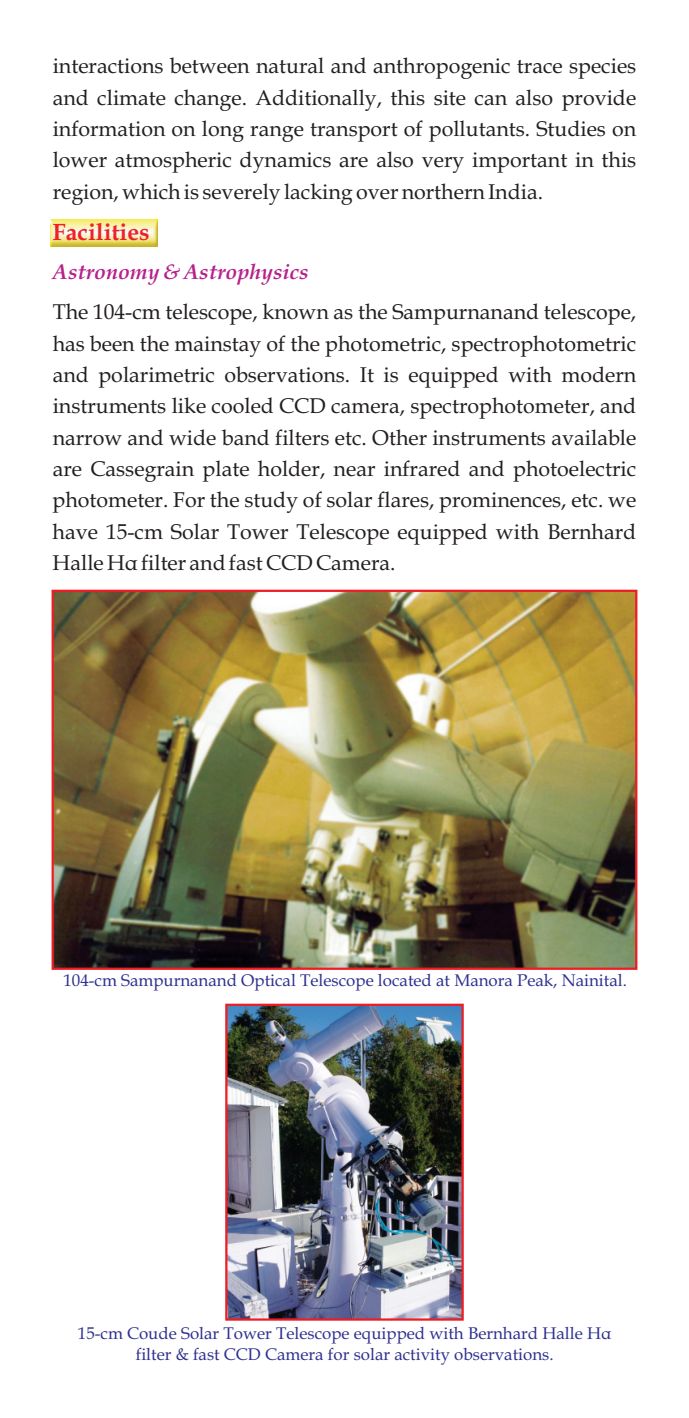
<style>
.page{position:relative;width:689px;height:1418px;background:#fff}
.page>*{position:absolute;margin:0;border:0;box-sizing:border-box;transform-origin:0 0}
.t1{font:700 23.62px "Book Antiqua";color:#ee2028}
.t2{font:21.38px/31.3px "Book Antiqua";color:#231f20;text-align:justify}
.t3{font:italic 700 21.38px "Book Antiqua";color:#b6218b}
.t4{font:16.88px/20.9px "Book Antiqua";color:#2e308f;text-align:center}
</style>
<div class="page">
<img style="left:55px;top:592px;width:579px;height:375px">
<div style="left:52px;top:589px;width:585px;height:381px;border:2px solid #ee1d23"></div>
<img style="left:228px;top:1006px;width:232px;height:311px">
<div style="left:225px;top:1003px;width:238px;height:317px;border:2px solid #ee1d23"></div>
<img style="left:51px;top:220px;width:106px;height:27px">
<p class="t2" style="left:53px;top:53px;width:585px">interactions between natural and anthropogenic trace species and climate change. Additionally, this site can also provide information on long range transport of pollutants. Studies on lower atmospheric dynamics are also very important in this region, which is severely lacking over northern India.</p>
<p class="t1" style="left:53px;top:223px;width:99px">Facilities</p>
<p class="t3" style="left:53px;top:264px;width:257px">Astronomy &amp; Astrophysics</p>
<p class="t2" style="left:53px;top:299px;width:585px">The 104-cm telescope, known as the Sampurnanand telescope, has been the mainstay of the photometric, spectrophotometric and polarimetric observations. It is equipped with modern instruments like cooled CCD camera, spectrophotometer, and narrow and wide band filters etc. Other instruments available are Cassegrain plate holder, near infrared and photoelectric photometer. For the study of solar flares, prominences, etc. we have 15-cm Solar Tower Telescope equipped with Bernhard Halle Háfilter and fast CCD Camera.</p>
<p class="t4" style="left:64px;top:972px;width:564px">104-cm Sampurnanand Optical Telescope located at Manora Peak, Nainital.</p>
<p class="t4" style="left:78px;top:1325px;width:534px">15-cm Coude Solar Tower Telescope equipped with Bernhard Halle Há filter &amp; fast CCD Camera for solar activity observations.</p>
</div>
